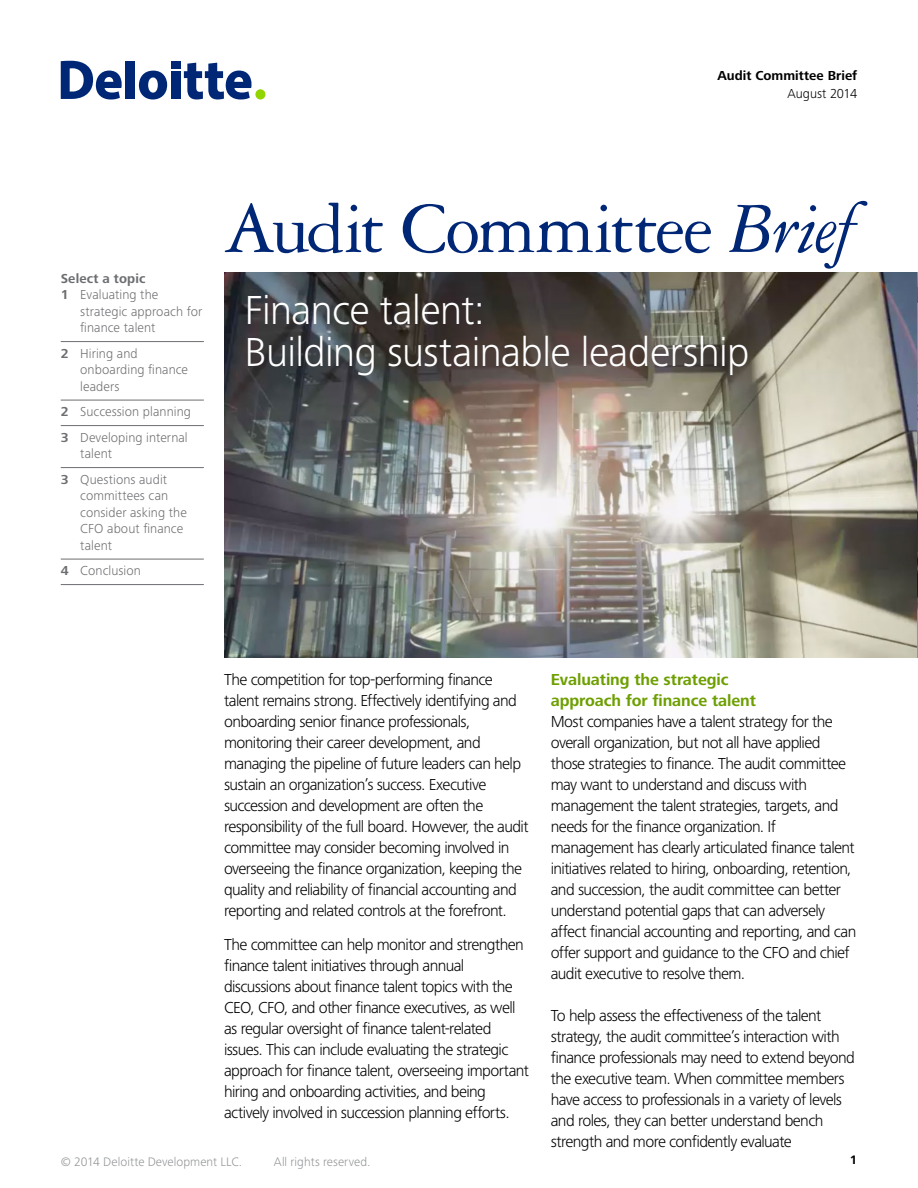
<style>
.page{position:relative;width:918px;height:1188px;background:#fff}
.page>*{position:absolute;margin:0;border:0;box-sizing:border-box;transform-origin:0 0}
.Cover_Heading_A{font:76.5px "Garamond 3 LT Std";letter-spacing:-.03em;color:#002776}
.Cover_Heading_A-2{font:300 42px/42px "Frutiger Next Pro";letter-spacing:-.015em;color:#fff}
.Body_copy{font:300 16.5px/21px "Frutiger Next Pro";letter-spacing:-.035em;color:#000}
.Subhead_A{font:700 16.5px/21px "Frutiger Next Pro";letter-spacing:-.005em;color:#6d9f00}
.Menu{font:300 13.5px/16.5px "Frutiger Next Pro";letter-spacing:.005em;color:#6d6e71}
.Bullet{font:700 13.5px "Frutiger Next Pro";color:#000}
.Menu_Heading{font:700 13.5px "Frutiger Next Pro";letter-spacing:.01em;color:#6d6e71}
.Bullet-2{font:300 13.5px "Frutiger Next Pro";color:#000}
.Bullet-3{font:300 12.75px "Frutiger Next Pro";letter-spacing:.005em;color:#939598}
.Bullet-4{font:700 12.75px "Frutiger Next Pro";color:#000}
.s1{font-weight:700}
.s2{font-style:italic}
</style>
<div class="page">
<img style="left:224px;top:273px;width:694px;height:384px">
<div style="left:126px;top:61px;width:9px;height:38px;background:#002776"></div>
<svg style="left:139px;top:71px;width:28px;height:29px"></svg>
<div style="left:171px;top:71px;width:9px;height:28px;background:#002776"></div>
<div style="left:171px;top:61px;width:9px;height:8px;background:#002776"></div>
<svg style="left:184px;top:63px;width:68px;height:37px"></svg>
<div style="left:255px;top:89px;width:10px;height:11px;background:#92d400;border-radius:50%"></div>
<svg style="left:61px;top:61px;width:61px;height:39px"></svg>
<hr style="left:61px;top:341px;width:143px;height:1px;background:#6d6e71">
<hr style="left:61px;top:400px;width:143px;height:1px;background:#6d6e71">
<hr style="left:61px;top:425px;width:143px;height:1px;background:#6d6e71">
<hr style="left:61px;top:467px;width:143px;height:1px;background:#6d6e71">
<hr style="left:61px;top:559px;width:143px;height:1px;background:#6d6e71">
<hr style="left:61px;top:584px;width:143px;height:1px;background:#6d6e71">
<p class="Bullet" style="left:717px;top:68px;width:141px">Audit Committee Brief</p>
<p class="Bullet-2" style="left:788px;top:86px;width:71px">August 2014</p>
<p class="Menu_Heading" style="left:61px;top:270px;width:86px">Select a topic</p>
<p class="Menu" style="left:80px;top:286px;width:124px;text-indent:-20px"><span class="s1">1</span> Evaluating the strategic approach for finance talent</p>
<p class="Menu" style="left:80px;top:345px;width:109px;text-indent:-20px"><span class="s1">2</span> Hiring and onboarding finance leaders</p>
<p class="Menu" style="left:61px;top:403px;width:132px"><span class="s1">2</span> Succession planning</p>
<p class="Menu" style="left:80px;top:429px;width:109px;text-indent:-20px"><span class="s1">3</span> Developing internal talent</p>
<p class="Menu" style="left:80px;top:471px;width:108px;text-indent:-20px"><span class="s1">3</span> Questions audit committees can consider asking the<br>CFO about finance talent</p>
<p class="Menu" style="left:61px;top:562px;width:82px"><span class="s1">4</span> Conclusion</p>
<p class="Cover_Heading_A" style="left:224px;top:187px;width:633px">Audit Committee <span class="s2">Brief</span></p>
<p class="Cover_Heading_A-2" style="left:244px;top:289px;width:507px">Finance talent:<br>Building sustainable leadership</p>
<p class="Body_copy" style="left:224px;top:669px;width:306px">The competition for top-performing finance talent remains strong. Effectively identifying and onboarding senior finance professionals, monitoring their career development, and managing the pipeline of future leaders can help sustain an organization’s success. Executive succession and development are often the responsibility of the full board. However, the audit committee may consider becoming involved in overseeing the finance organization, keeping the quality and reliability of financial accounting and reporting and related controls at the forefront.</p>
<p class="Body_copy" style="left:224px;top:934px;width:306px">The committee can help monitor and strengthen finance talent initiatives through annual discussions about finance talent topics with the CEO, CFO, and other finance executives, as well as regular oversight of finance talent-related issues. This can include evaluating the strategic approach for finance talent, overseeing important hiring and onboarding activities, and being actively involved in succession planning efforts.</p>
<p class="Subhead_A" style="left:551px;top:669px;width:207px">Evaluating the strategic approach for finance talent</p>
<p class="Body_copy" style="left:551px;top:711px;width:307px">Most companies have a talent strategy for the overall organization, but not all have applied those strategies to finance. The audit committee may want to understand and discuss with management the talent strategies, targets, and needs for the finance organization. If management has clearly articulated finance talent initiatives related to hiring, onboarding, retention, and succession, the audit committee can better understand potential gaps that can adversely affect financial accounting and reporting, and can offer support and guidance to the CFO and chief audit executive to resolve them.</p>
<p class="Body_copy" style="left:551px;top:1005px;width:306px">To help assess the effectiveness of the talent strategy, the audit committee’s interaction with finance professionals may need to extend beyond the executive team. When committee members have access to professionals in a variety of levels and roles, they can better understand bench strength and more confidently evaluate</p>
<p class="Bullet-3" style="left:61px;top:1154px;width:183px">© 2014 Deloitte Development LLC.</p>
<p class="Bullet-3" style="left:274px;top:1154px;width:98px">All rights reserved.</p>
<p class="Bullet-4" style="left:850px;top:1153px;width:9px">1</p>
</div>
